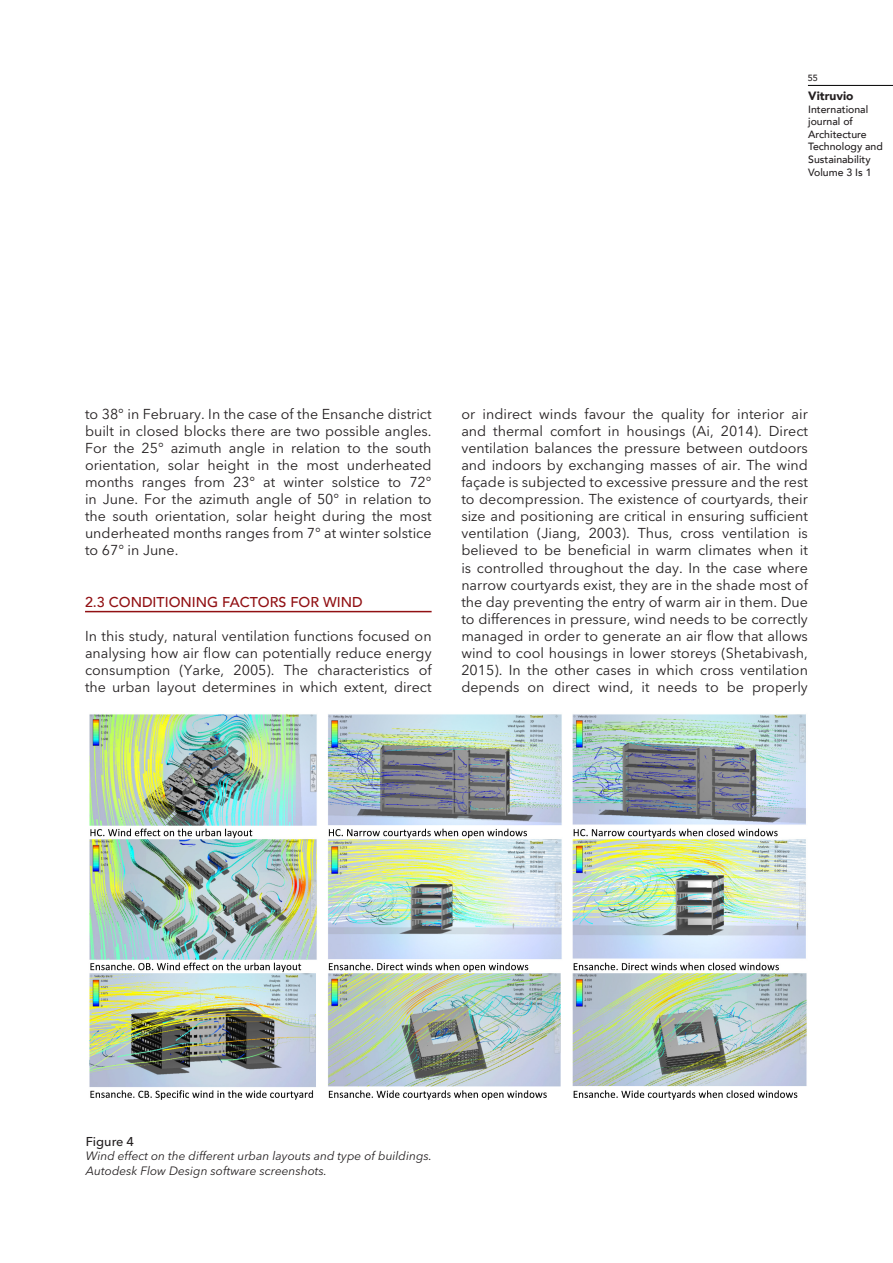
<style>
.page{position:relative;width:893px;height:1263px;background:#fff}
.page>*{position:absolute;margin:0;border:0;box-sizing:border-box;transform-origin:0 0}
.t1{font:14.25px/17.1px "Avenir Next LT Pro";color:#231f20;text-align:justify}
.t2{font:500 14.25px "Avenir LT";color:#911013}
.t3{font:500 12.75px "Avenir Next LT Pro";color:#231f20}
.t4{font:italic 12px/14.4px "Avenir Next LT Pro";color:#231f20}
.t5{font:900 12px "Avenir LT";color:#231f20}
.t6{font:500 10.5px/12.6px "Avenir LT";color:#231f20}
.t7{font:500 9px "Avenir LT";color:#231f20}
</style>
<div class="page">
<hr style="left:808px;top:85px;width:84px;height:1px;background:#000">
<hr style="left:85px;top:611px;width:347px;height:1px;background:#911013">
<img style="left:89px;top:714px;width:718px;height:386px">
<p class="t7" style="left:808px;top:73px;width:12px">55</p>
<p class="t5" style="left:808px;top:89px;width:47px">Vitruvio</p>
<p class="t6" style="left:808px;top:103px;width:76px">International journal of<br>Architecture<br>Technology and<br>Sustainability<br>Volume 3 Is 1</p>
<p class="t1" style="left:85px;top:405px;width:348px">to 38° in February. In the case of the Ensanche district built in closed blocks there are two possible angles.<br>For the 25° azimuth angle in relation to the south orientation, solar height in the most underheated months ranges from 23° at winter solstice to 72° in June. For the azimuth angle of 50° in relation to the south orientation, solar height during the most underheated months ranges from 7° at winter solstice to 67° in June.</p>
<p class="t2" style="left:85px;top:593px;width:279px">2.3 CONDITIONING FACTORS FOR WIND</p>
<p class="t1" style="left:85px;top:627px;width:348px">In this study, natural ventilation functions focused on analysing how air flow can potentially reduce energy consumption (Yarke, 2005). The characteristics of the urban layout determines in which extent, direct</p>
<p class="t1" style="left:461px;top:405px;width:348px">or indirect winds favour the quality for interior air and thermal comfort in housings (Ai, 2014). Direct ventilation balances the pressure between outdoors and indoors by exchanging masses of air. The wind façade is subjected to excessive pressure and the rest to decompression. The existence of courtyards, their size and positioning are critical in ensuring sufficient ventilation (Jiang, 2003). Thus, cross ventilation is believed to be beneficial in warm climates when it is controlled throughout the day. In the case where narrow courtyards exist, they are in the shade most of the day preventing the entry of warm air in them. Due to differences in pressure, wind needs to be correctly managed in order to generate an air flow that allows wind to cool housings in lower storeys (Shetabivash, 2015). In the other cases in which cross ventilation depends on direct wind, it needs to be properly</p>
<p class="t3" style="left:86px;top:1133px;width:50px">Figure 4</p>
<p class="t4" style="left:86px;top:1149px;width:348px">Wind effect on the different urban layouts and type of buildings.<br>Autodesk Flow Design software screenshots.</p>
</div>
